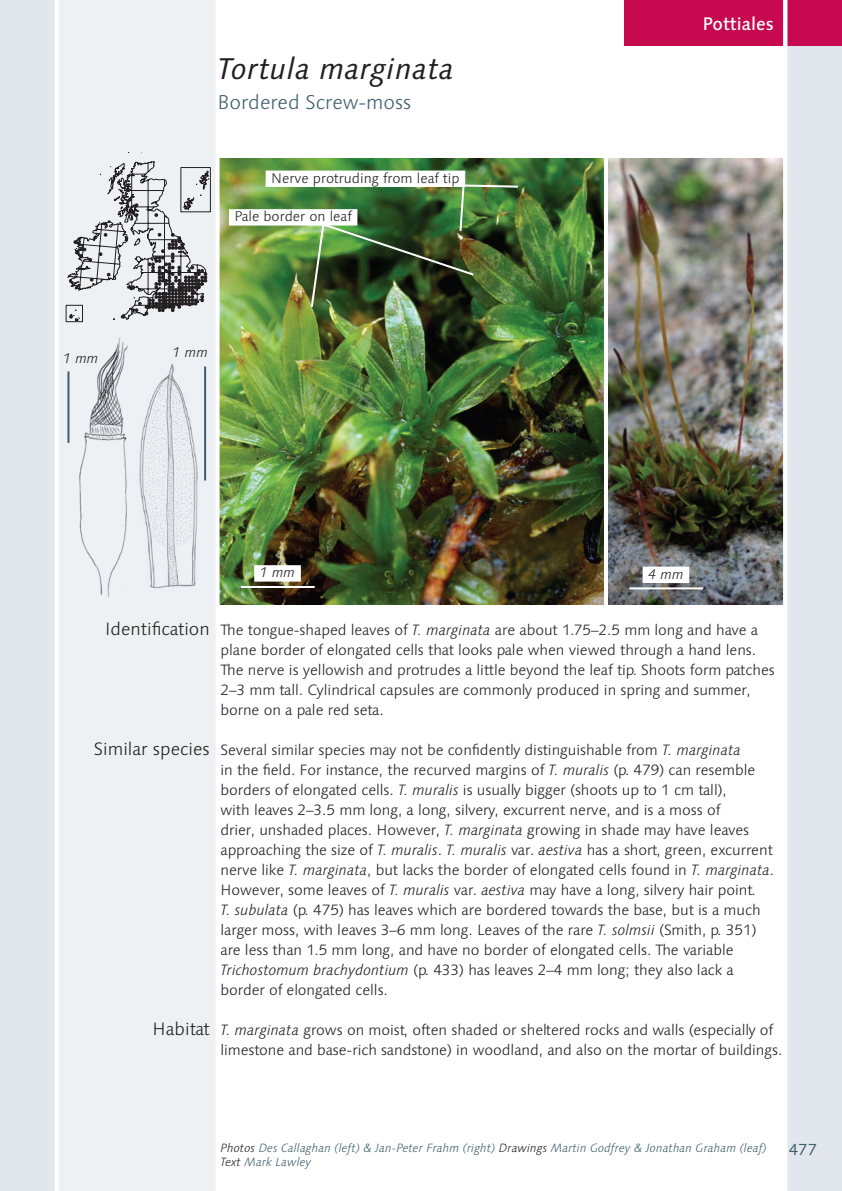
<style>
.page{position:relative;width:842px;height:1191px;background:#fff}
.page>*{position:absolute;margin:0;border:0;box-sizing:border-box;transform-origin:0 0}
.Title_1_Moss_Species{font:italic 30px "Linotype Syntax";letter-spacing:.01em;color:#231f20}
.Title_3_Moss_English{font:300 20px "Linotype Syntax";color:#3f5f6e}
.Text_Subheads_Right{font:300 18px "Linotype Syntax";color:#231f20}
.Title_4_Order_Name{font:500 18px "Linotype Syntax";color:#fff}
.t1{font:16px "Linotype Syntax";color:#3f5f6e}
.Text_Body{font:300 15px/20px "Linotype Syntax";letter-spacing:-.005em;color:#231f20}
.Photo_Annotation_Wit{font:300 14px "Linotype Syntax";color:#231f20}
.Photo_Annotation_Wit-2{font:italic 300 14px "Linotype Syntax";color:#231f20}
.Drawing_Scale_Bar{font:italic 300 14px "Linotype Syntax";color:#231f20}
.Text_Credits{font:italic 300 12px/14px "Linotype Syntax";color:#3f5f6e}
.s1{font-style:italic}
.s2{color:#231f20}
</style>
<div class="page">
<img style="left:220px;top:159px;width:563px;height:445px">
<hr style="left:629px;top:587px;width:74px;height:2px;background:#fff">
<div style="left:643px;top:566px;width:46px;height:17px;background:#fff"></div>
<hr style="left:241px;top:586px;width:74px;height:2px;background:#fff">
<div style="left:254px;top:565px;width:47px;height:16px;background:#fff"></div>
<div style="left:229px;top:209px;width:128px;height:16px;background:#fff"></div>
<div style="left:266px;top:171px;width:199px;height:16px;background:#fff"></div>
<img style="left:309px;top:183px;width:211px;height:126px">
<hr style="left:604px;top:149px;width:4px;height:466px;background:#fff">
<div style="left:785px;top:0;width:57px;height:1191px;background:#e1e7ec"></div>
<div style="left:624px;top:0;width:218px;height:45px;background:#c7094f"></div>
<div style="left:0;top:0;width:218px;height:1191px;background:#edf1f4"></div>
<img style="left:69px;top:337px;width:59px;height:260px">
<svg style="left:66px;top:152px;width:144px;height:170px"></svg>
<div style="left:0;top:0;width:57px;height:1191px;background:#e1e7ec"></div>
<hr style="left:67px;top:371px;width:2px;height:72px;background:#3f5f6e">
<hr style="left:55px;top:0;width:4px;height:1191px;background:#fff">
<hr style="left:216px;top:0;width:4px;height:1191px;background:#fff">
<hr style="left:783px;top:0;width:4px;height:1191px;background:#fff">
<img style="left:139px;top:364px;width:59px;height:224px">
<hr style="left:204px;top:366px;width:2px;height:114px;background:#3f5f6e">
<p class="Drawing_Scale_Bar" style="left:63px;top:350px;width:37px">1 mm</p>
<p class="Title_1_Moss_Species" style="left:218px;top:51px;width:238px">Tortula marginata</p>
<p class="Title_3_Moss_English" style="left:218px;top:90px;width:195px">Bordered Screw-moss</p>
<p class="Photo_Annotation_Wit" style="left:271px;top:170px;width:190px">Nerve protruding from leaf tip</p>
<p class="Photo_Annotation_Wit" style="left:235px;top:208px;width:119px">Pale border on leaf</p>
<p class="Drawing_Scale_Bar" style="left:173px;top:344px;width:37px">1 mm</p>
<p class="Title_4_Order_Name" style="left:702px;top:13px;width:73px">Pottiales</p>
<p class="Photo_Annotation_Wit-2" style="left:260px;top:564px;width:37px">1 mm</p>
<p class="Photo_Annotation_Wit-2" style="left:648px;top:566px;width:37px">4 mm</p>
<p class="Text_Subheads_Right" style="left:105px;top:618px;width:106px">Identification</p>
<p class="Text_Subheads_Right" style="left:94px;top:738px;width:117px">Similar species</p>
<p class="Text_Subheads_Right" style="left:153px;top:1018px;width:59px">Habitat</p>
<p class="Text_Body" style="left:220px;top:620px;width:556px">The tongue-shaped leaves of <span class="s1">T. marginata</span> are about 1.75–2.5 mm long and have a plane border of elongated cells that looks pale when viewed through a hand lens.<br>The nerve is yellowish and protrudes a little beyond the leaf tip. Shoots form patches 2–3 mm tall. Cylindrical capsules are commonly produced in spring and summer, borne on a pale red seta.</p>
<p class="Text_Body" style="left:220px;top:740px;width:555px">Several similar species may not be confidently distinguishable from <span class="s1">T. marginata<br></span>in the field. For instance, the recurved margins of <span class="s1">T. muralis</span> (p. 479) can resemble borders of elongated cells. <span class="s1">T. muralis</span> is usually bigger (shoots up to 1 cm tall),<br>with leaves 2–3.5 mm long, a long, silvery, excurrent nerve, and is a moss of<br>drier, unshaded places. However, <span class="s1">T. marginata</span> growing in shade may have leaves approaching the size of <span class="s1">T. muralis</span>. <span class="s1">T. muralis</span> var. <span class="s1">aestiva</span> has a short, green, excurrent nerve like <span class="s1">T. marginata</span>, but lacks the border of elongated cells found in <span class="s1">T. marginata</span>.<br>However, some leaves of <span class="s1">T. muralis</span> var. <span class="s1">aestiva</span> may have a long, silvery hair point.<br><span class="s1">T. subulata</span> (p. 475) has leaves which are bordered towards the base, but is a much larger moss, with leaves 3–6 mm long. Leaves of the rare <span class="s1">T. solmsii</span> (Smith, p. 351) are less than 1.5 mm long, and have no border of elongated cells. The variable <span class="s1">Trichostomum brachydontium</span> (p. 433) has leaves 2–4 mm long; they also lack a border of elongated cells.</p>
<p class="Text_Body" style="left:220px;top:1020px;width:563px"><span class="s1">T. marginata</span> grows on moist, often shaded or sheltered rocks and walls (especially of limestone and base-rich sandstone) in woodland, and also on the mortar of buildings.</p>
<p class="Text_Credits" style="left:220px;top:1140px;width:548px"><span class="s2">Photos</span> Des Callaghan (left) &amp; Jan-Peter Frahm (right) <span class="s2">Drawings</span> Martin Godfrey &amp; Jonathan Graham (leaf)<br><span class="s2">Text</span> Mark Lawley</p>
<p class="t1" style="left:789px;top:1139px;width:30px">477</p>
</div>
